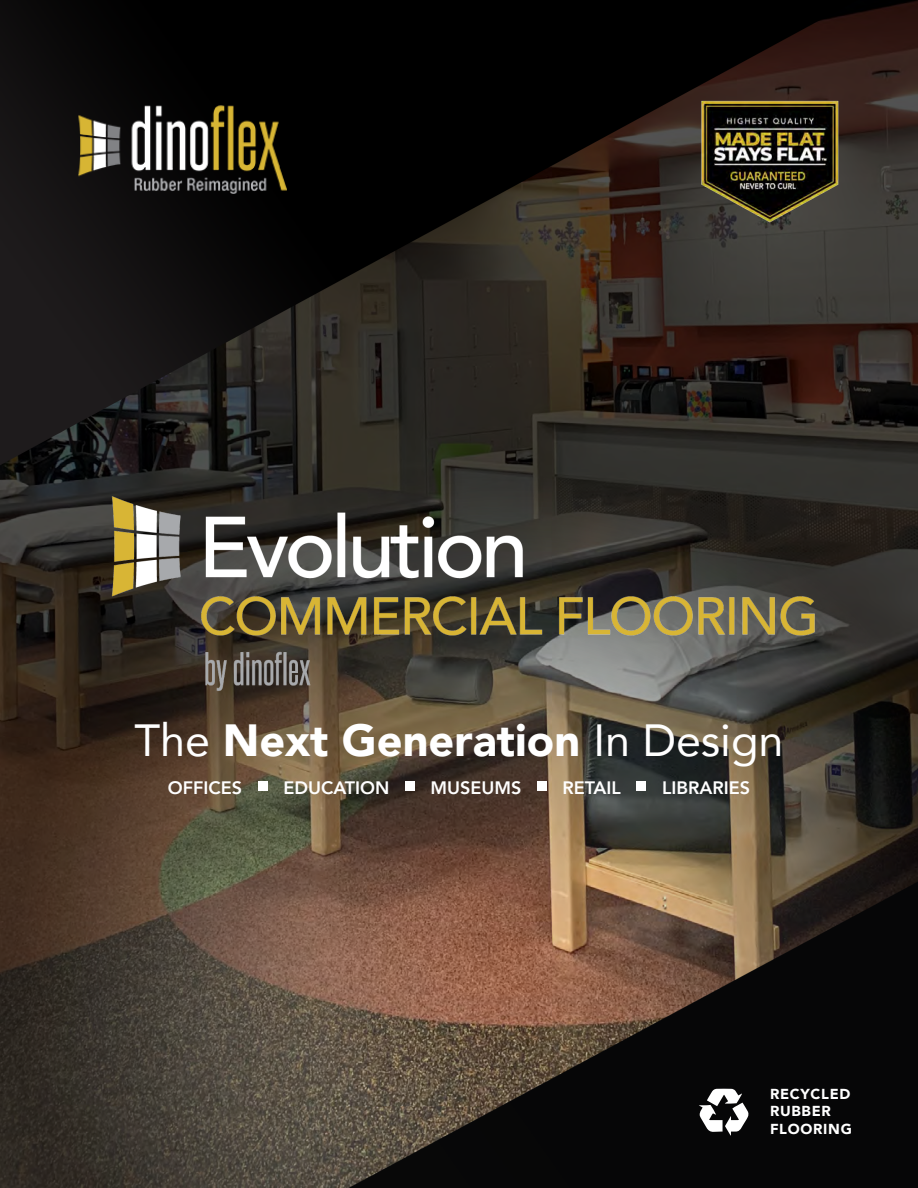
<style>
.page{position:relative;width:918px;height:1188px;background:#fff}
.page>*{position:absolute;margin:0;border:0;box-sizing:border-box;transform-origin:0 0}
.t1{font:900 45px "Avenir";color:#fff}
.t2{font:800 18px "Avenir";color:#fff}
.t3{font:900 14.4px/17.2px "Avenir";letter-spacing:.05em;color:#fff}
.s1{font-weight:400}
</style>
<div class="page">
<img style="left:0;top:0;width:918px;height:1188px">
<svg style="left:699px;top:1089px;width:50px;height:47px"></svg>
<img style="left:40px;top:68px;width:284px;height:165px">
<div style="left:258px;top:782px;width:9px;height:9px;background:#fff"></div>
<div style="left:405px;top:782px;width:9px;height:9px;background:#fff"></div>
<div style="left:537px;top:782px;width:10px;height:9px;background:#fff"></div>
<div style="left:637px;top:782px;width:9px;height:9px;background:#fff"></div>
<img style="left:96px;top:484px;width:726px;height:212px">
<img style="left:692px;top:88px;width:154px;height:139px">
<h1 class="t1" style="left:134px;top:701px;width:651px"><span class="s1">The</span> Next Generation <span class="s1">In Design</span></h1>
<p class="t2" style="left:168px;top:774px;width:76px">OFFICES</p>
<p class="t2" style="left:283px;top:774px;width:107px">EDUCATION</p>
<p class="t2" style="left:430px;top:774px;width:92px">MUSEUMS</p>
<p class="t2" style="left:563px;top:774px;width:60px">RETAIL</p>
<p class="t2" style="left:662px;top:774px;width:90px">LIBRARIES</p>
<p class="t3" style="left:770px;top:1085px;width:84px">RECYCLED<br>RUBBER<br>FLOORING</p>
</div>
